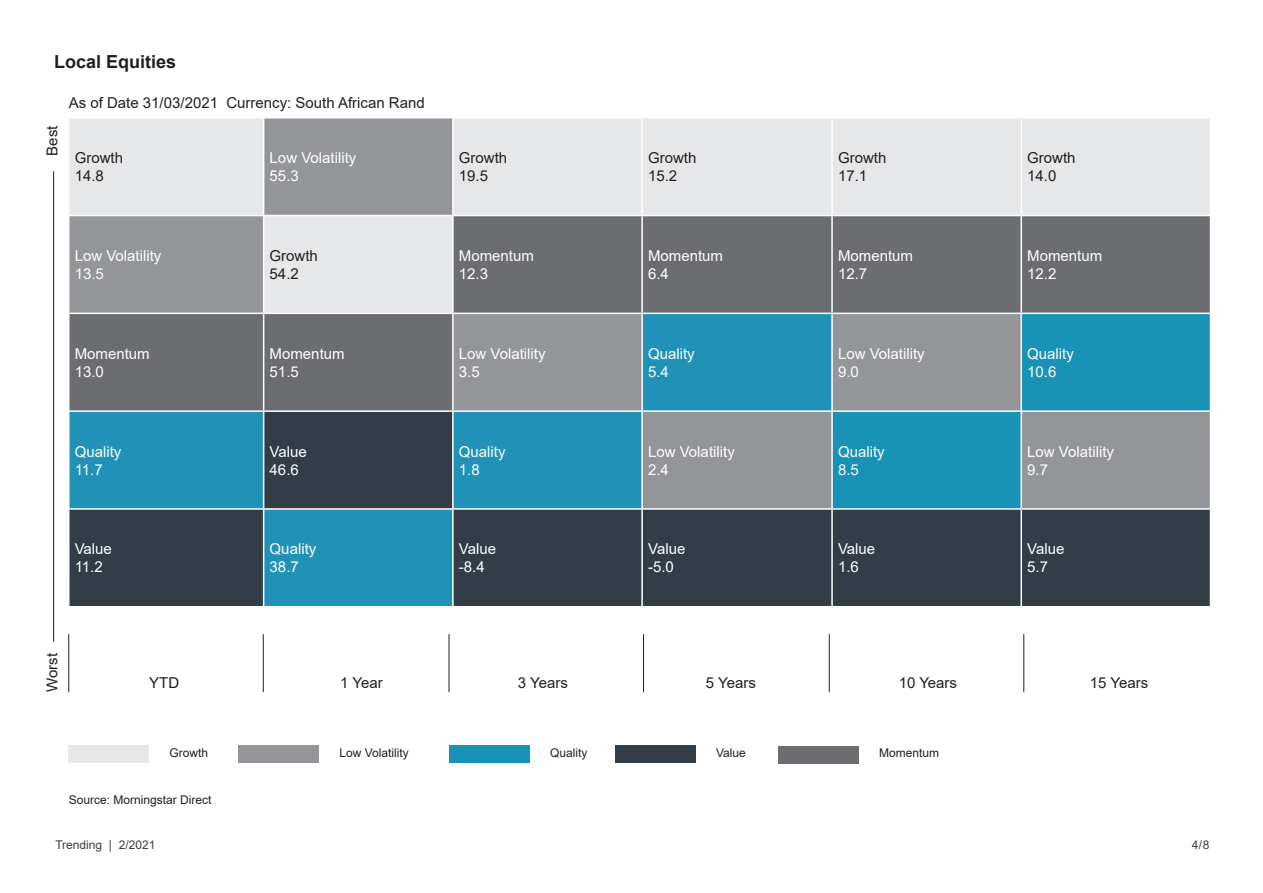
<style>
.page{position:relative;width:1263px;height:893px;background:#fff}
.page>*{position:absolute;margin:0;border:0;box-sizing:border-box;transform-origin:0 0}
.t1{font:700 18px "Arial";color:#231f20}
.t2{font:15px "Arial";color:#fff}
.t3{font:15px "Arial";color:#231f20}
.t4{font:12px "Arial";color:#231f20}
.t5{font:12px "Arial";color:#3e3e3f}
</style>
<div class="page">
<div style="left:1022px;top:118px;width:188px;height:97px;background:#e6e7e9"></div>
<svg style="left:69px;top:118px;width:951px;height:97px;background:#d5d7d9"></svg>
<svg style="left:69px;top:216px;width:1141px;height:97px;background:#87898b"></svg>
<svg style="left:69px;top:314px;width:762px;height:96px;background:#63808b"></svg>
<svg style="left:833px;top:314px;width:377px;height:96px;background:#5693a6"></svg>
<svg style="left:69px;top:412px;width:1141px;height:194px;background:#2c596c"></svg>
<svg style="left:643px;top:412px;width:567px;height:96px;background:#6a94a2"></svg>
<hr style="left:1021px;top:508px;width:190px;height:2px;background:#fff">
<hr style="left:1020px;top:216px;width:2px;height:97px;background:#fff">
<hr style="left:1020px;top:314px;width:2px;height:96px;background:#fff">
<hr style="left:1020px;top:412px;width:2px;height:96px;background:#fff">
<hr style="left:69px;top:508px;width:195px;height:2px;background:#fff">
<hr style="left:832px;top:508px;width:189px;height:2px;background:#fff">
<hr style="left:1020px;top:510px;width:2px;height:96px;background:#fff">
<hr style="left:263px;top:118px;width:1px;height:97px;background:#fff">
<hr style="left:831px;top:118px;width:2px;height:97px;background:#fff">
<hr style="left:263px;top:216px;width:1px;height:97px;background:#fff">
<hr style="left:831px;top:216px;width:2px;height:97px;background:#fff">
<hr style="left:263px;top:314px;width:1px;height:96px;background:#fff">
<hr style="left:263px;top:412px;width:1px;height:96px;background:#fff">
<hr style="left:831px;top:412px;width:2px;height:96px;background:#fff">
<hr style="left:264px;top:508px;width:189px;height:2px;background:#fff">
<hr style="left:263px;top:510px;width:1px;height:96px;background:#fff">
<hr style="left:642px;top:508px;width:190px;height:2px;background:#fff">
<hr style="left:831px;top:510px;width:2px;height:96px;background:#fff">
<hr style="left:452px;top:118px;width:2px;height:97px;background:#fff">
<hr style="left:641px;top:118px;width:2px;height:97px;background:#fff">
<hr style="left:452px;top:216px;width:2px;height:97px;background:#fff">
<hr style="left:641px;top:216px;width:2px;height:97px;background:#fff">
<hr style="left:452px;top:314px;width:2px;height:96px;background:#fff">
<hr style="left:641px;top:314px;width:2px;height:96px;background:#fff">
<hr style="left:452px;top:412px;width:2px;height:96px;background:#fff">
<hr style="left:641px;top:412px;width:2px;height:96px;background:#fff">
<hr style="left:453px;top:508px;width:189px;height:2px;background:#fff">
<hr style="left:452px;top:510px;width:2px;height:96px;background:#fff">
<hr style="left:641px;top:510px;width:2px;height:96px;background:#fff">
<hr style="left:68px;top:634px;width:1px;height:58px;background:#231f20">
<hr style="left:263px;top:634px;width:1px;height:58px;background:#231f20">
<hr style="left:449px;top:634px;width:1px;height:58px;background:#231f20">
<hr style="left:643px;top:634px;width:1px;height:58px;background:#231f20">
<hr style="left:829px;top:634px;width:1px;height:58px;background:#231f20">
<hr style="left:1023px;top:634px;width:1px;height:58px;background:#231f20">
<div style="left:68px;top:745px;width:81px;height:17px;background:#e6e7e9"></div>
<div style="left:238px;top:745px;width:81px;height:17px;background:#939598"></div>
<div style="left:449px;top:745px;width:81px;height:17px;background:#1892b6"></div>
<div style="left:615px;top:745px;width:81px;height:17px;background:#323d47"></div>
<hr style="left:53px;top:171px;width:1px;height:471px;background:#231f20">
<div style="left:778px;top:747px;width:81px;height:17px;background:#6c6d70"></div>
<p class="t1" style="left:54px;top:49px;width:124px">Local Equities</p>
<p class="t3" style="left:42px;top:156px;width:32px;rotate:-90deg">Best</p>
<p class="t3" style="left:69px;top:93px;width:358px">As of Date 31/03/2021 Currency: South African Rand</p>
<p class="t3" style="left:75px;top:147px;width:50px">Growth</p>
<p class="t3" style="left:75px;top:165px;width:31px">14.8</p>
<p class="t2" style="left:270px;top:147px;width:88px">Low Volatility</p>
<p class="t2" style="left:270px;top:165px;width:31px">55.3</p>
<p class="t2" style="left:75px;top:245px;width:88px">Low Volatility</p>
<p class="t2" style="left:75px;top:263px;width:31px">13.5</p>
<p class="t3" style="left:270px;top:245px;width:50px">Growth</p>
<p class="t3" style="left:270px;top:263px;width:31px">54.2</p>
<p class="t2" style="left:75px;top:343px;width:77px">Momentum</p>
<p class="t2" style="left:75px;top:361px;width:31px">13.0</p>
<p class="t2" style="left:270px;top:343px;width:77px">Momentum</p>
<p class="t2" style="left:270px;top:361px;width:31px">51.5</p>
<p class="t2" style="left:75px;top:441px;width:48px">Quality</p>
<p class="t2" style="left:75px;top:459px;width:30px">11.7</p>
<p class="t2" style="left:270px;top:441px;width:39px">Value</p>
<p class="t2" style="left:270px;top:459px;width:31px">46.6</p>
<p class="t2" style="left:75px;top:539px;width:39px">Value</p>
<p class="t2" style="left:75px;top:557px;width:30px">11.2</p>
<p class="t2" style="left:270px;top:539px;width:48px">Quality</p>
<p class="t2" style="left:270px;top:557px;width:31px">38.7</p>
<p class="t3" style="left:459px;top:147px;width:50px">Growth</p>
<p class="t3" style="left:459px;top:165px;width:31px">19.5</p>
<p class="t2" style="left:459px;top:245px;width:77px">Momentum</p>
<p class="t2" style="left:459px;top:263px;width:31px">12.3</p>
<p class="t2" style="left:459px;top:343px;width:88px">Low Volatility</p>
<p class="t2" style="left:459px;top:361px;width:22px">3.5</p>
<p class="t2" style="left:459px;top:441px;width:48px">Quality</p>
<p class="t2" style="left:459px;top:459px;width:22px">1.8</p>
<p class="t2" style="left:459px;top:539px;width:39px">Value</p>
<p class="t2" style="left:459px;top:557px;width:27px">-8.4</p>
<p class="t3" style="left:648px;top:147px;width:50px">Growth</p>
<p class="t3" style="left:648px;top:165px;width:31px">15.2</p>
<p class="t2" style="left:648px;top:245px;width:77px">Momentum</p>
<p class="t2" style="left:648px;top:263px;width:22px">6.4</p>
<p class="t2" style="left:648px;top:343px;width:48px">Quality</p>
<p class="t2" style="left:648px;top:361px;width:22px">5.4</p>
<p class="t2" style="left:648px;top:441px;width:88px">Low Volatility</p>
<p class="t2" style="left:648px;top:459px;width:22px">2.4</p>
<p class="t2" style="left:648px;top:539px;width:39px">Value</p>
<p class="t2" style="left:648px;top:557px;width:27px">-5.0</p>
<p class="t3" style="left:838px;top:147px;width:50px">Growth</p>
<p class="t3" style="left:838px;top:165px;width:31px">17.1</p>
<p class="t3" style="left:1027px;top:147px;width:50px">Growth</p>
<p class="t3" style="left:1027px;top:165px;width:31px">14.0</p>
<p class="t2" style="left:838px;top:245px;width:77px">Momentum</p>
<p class="t2" style="left:838px;top:263px;width:31px">12.7</p>
<p class="t2" style="left:1027px;top:245px;width:77px">Momentum</p>
<p class="t2" style="left:1027px;top:263px;width:31px">12.2</p>
<p class="t2" style="left:838px;top:343px;width:88px">Low Volatility</p>
<p class="t2" style="left:838px;top:361px;width:22px">9.0</p>
<p class="t2" style="left:1027px;top:343px;width:48px">Quality</p>
<p class="t2" style="left:1027px;top:361px;width:31px">10.6</p>
<p class="t2" style="left:838px;top:441px;width:48px">Quality</p>
<p class="t2" style="left:838px;top:459px;width:22px">8.5</p>
<p class="t2" style="left:1027px;top:441px;width:88px">Low Volatility</p>
<p class="t2" style="left:1027px;top:459px;width:22px">9.7</p>
<p class="t2" style="left:838px;top:539px;width:39px">Value</p>
<p class="t2" style="left:838px;top:557px;width:22px">1.6</p>
<p class="t2" style="left:1027px;top:539px;width:39px">Value</p>
<p class="t2" style="left:1027px;top:557px;width:22px">5.7</p>
<p class="t3" style="left:42px;top:692px;width:40px;rotate:-90deg">Worst</p>
<p class="t3" style="left:149px;top:673px;width:31px">YTD</p>
<p class="t3" style="left:340px;top:673px;width:44px">1 Year</p>
<p class="t3" style="left:518px;top:673px;width:52px">3 Years</p>
<p class="t3" style="left:706px;top:673px;width:52px">5 Years</p>
<p class="t3" style="left:899px;top:673px;width:60px">10 Years</p>
<p class="t3" style="left:1090px;top:673px;width:60px">15 Years</p>
<p class="t4" style="left:169px;top:745px;width:40px">Growth</p>
<p class="t4" style="left:339px;top:745px;width:71px">Low Volatility</p>
<p class="t4" style="left:550px;top:745px;width:39px">Quality</p>
<p class="t4" style="left:716px;top:745px;width:31px">Value</p>
<p class="t4" style="left:69px;top:792px;width:144px">Source: Morningstar Direct</p>
<p class="t4" style="left:879px;top:745px;width:62px">Momentum</p>
<p class="t5" style="left:55px;top:836px;width:102px">Trending | 2/2021</p>
<p class="t5" style="left:1192px;top:837px;width:19px">4/8</p>
</div>
